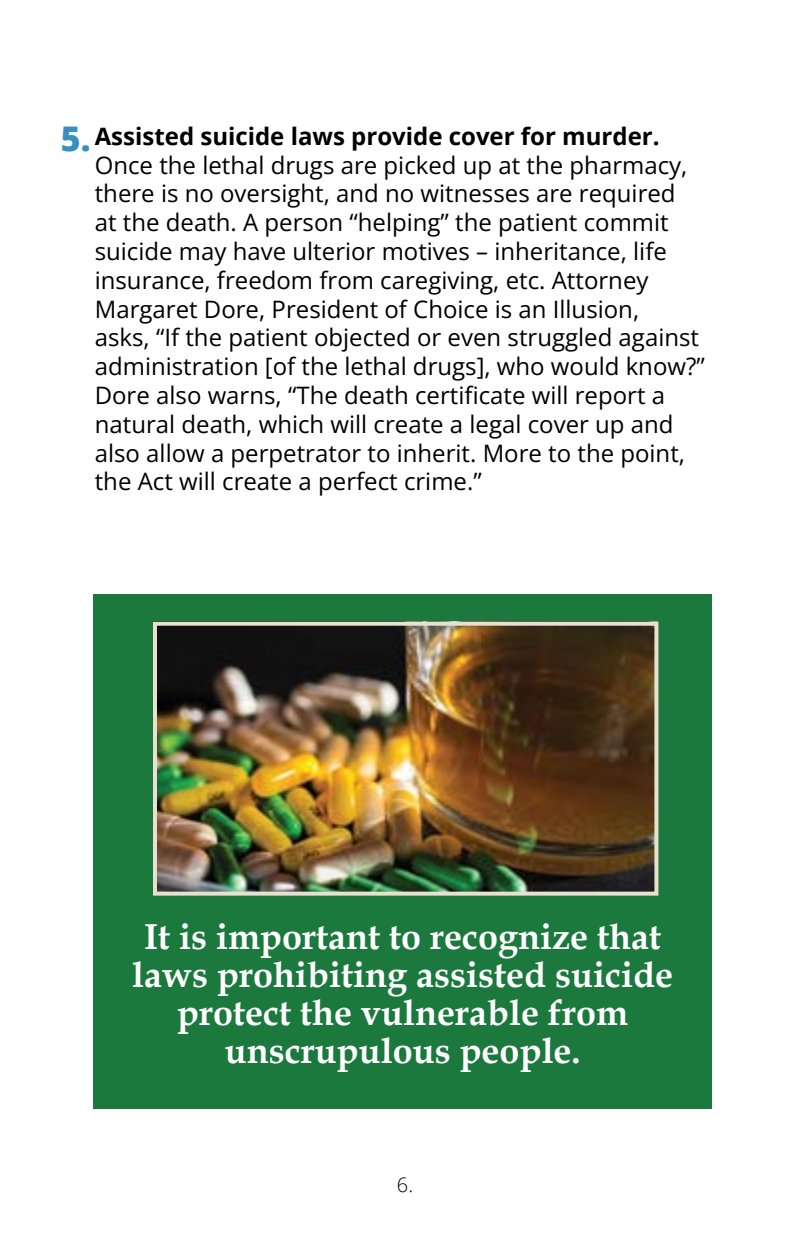
<style>
.page{position:relative;width:810px;height:1242px;background:#fff}
.page>*{position:absolute;margin:0;border:0;box-sizing:border-box;transform-origin:0 0}
.t1{font:700 36px/38px "Book Antiqua";color:#fff;text-align:center}
.t2{font:24px/28.8px "Open Sans";color:#000}
.t3{font:300 20px "Open Sans";color:#000}
.s1{font-weight:800;font-size:34px;color:#3890c0}
.s2{font-weight:700}
</style>
<div class="page">
<div style="left:93px;top:594px;width:619px;height:514px;background:#1c793d"></div>
<img style="left:158px;top:627px;width:495px;height:264px">
<div style="left:153px;top:622px;width:505px;height:274px;border:4px solid #e9e0d0"></div>
<p class="t2" style="left:95px;top:121px;width:612px;text-indent:-34px"><span class="s1">5.</span> <span class="s2">Assisted suicide laws provide cover for murder.<br></span>Once the lethal drugs are picked up at the pharmacy, there is no oversight, and no witnesses are required<br>at the death. A person “helping” the patient commit suicide may have ulterior motives – inheritance, life insurance, freedom from caregiving, etc. Attorney Margaret Dore, President of Choice is an Illusion,<br>asks, “If the patient objected or even struggled against administration [of the lethal drugs], who would know?” Dore also warns, “The death certificate will report a natural death, which will create a legal cover up and also allow a perpetrator to inherit. More to the point, the Act will create a perfect crime.”</p>
<h1 class="t1" style="left:132px;top:918px;width:542px">It is important to recognize that laws prohibiting assisted suicide protect the vulnerable from unscrupulous people.</h1>
<p class="t3" style="left:397px;top:1171px;width:18px">6.</p>
</div>
